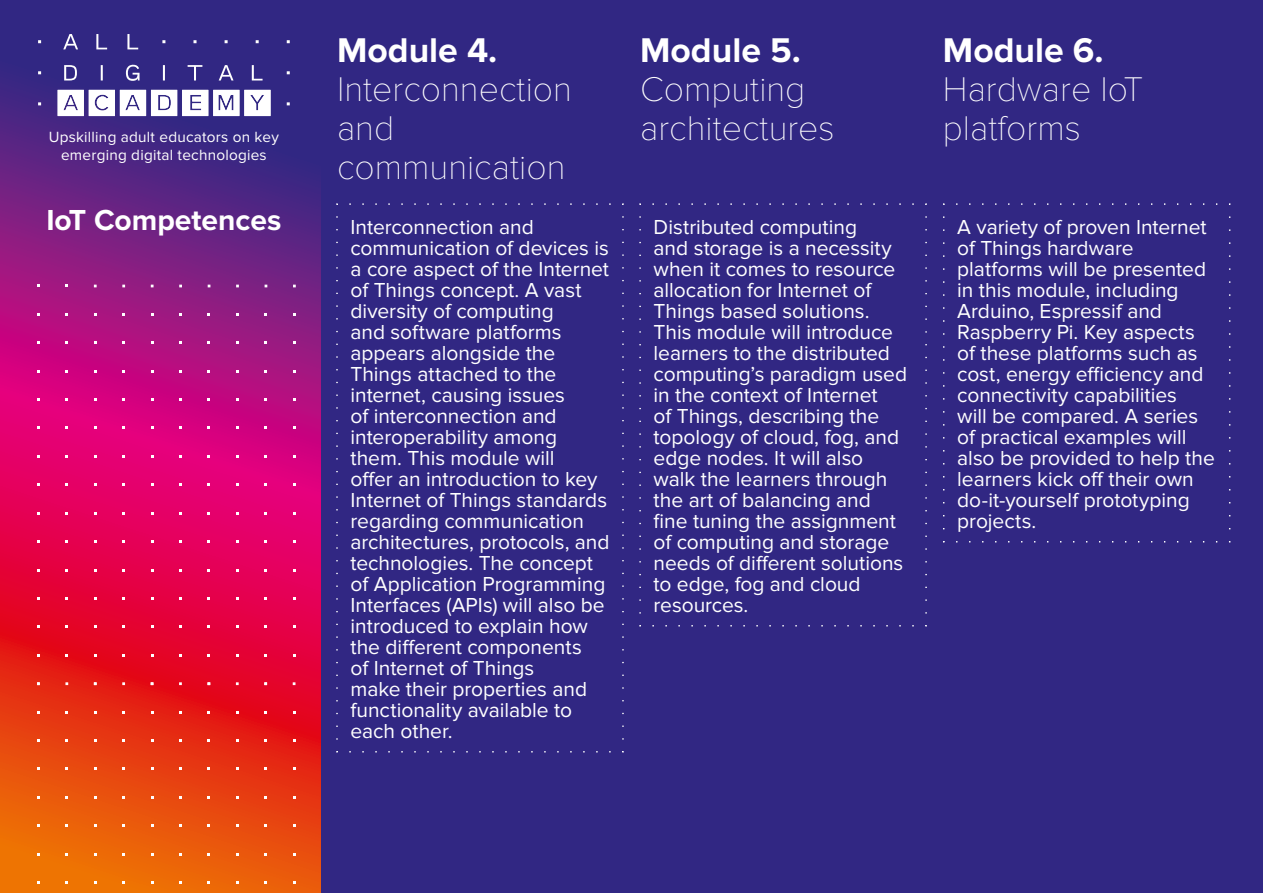
<style>
.page{position:relative;width:1263px;height:893px;background:#fff}
.page>*{position:absolute;margin:0;border:0;box-sizing:border-box;transform-origin:0 0}
.t1{font:100 35.55px/39.2px "Proxima Nova T";color:#fff}
.t2{font:700 35.55px "Proxima Nova";color:#fff}
.t3{font:700 30px "Proxima Nova";color:#fff}
.t4{font:21px/21px "Proxima Nova";color:#fff}
.t5{font:15.3px/17.7px "Proxima Nova";letter-spacing:.015em;color:#fff;text-align:center}
</style>
<div class="page">
<div style="left:225px;top:0;width:1038px;height:893px;background:#312783"></div>
<svg style="left:0;top:0;width:320px;height:893px;background:#b71f56"></svg>
<svg style="left:38px;top:34px;width:252px;height:82px"></svg>
<svg style="left:94px;top:276px;width:204px;height:11px;background:#872384"></svg>
<p class="t5" style="left:49px;top:128px;width:232px">Upskilling adult educators on key emerging digital technologies</p>
<h2 class="t3" style="left:46px;top:203px;width:237px">IoT Competences</h2>
<h1 class="t2" style="left:337px;top:30px;width:162px">Module 4.</h1>
<h1 class="t1" style="left:337px;top:70px;width:236px">Interconnection and communication</h1>
<h1 class="t2" style="left:640px;top:30px;width:162px">Module 5.</h1>
<h1 class="t1" style="left:640px;top:70px;width:196px">Computing architectures</h1>
<h1 class="t2" style="left:943px;top:30px;width:162px">Module 6.</h1>
<h1 class="t1" style="left:943px;top:70px;width:202px">Hardware IoT platforms</h1>
<p class="t4" style="left:350px;top:217px;width:260px">Interconnection and communication of devices is a core aspect of the Internet of Things concept. A vast diversity of computing<br>and software platforms appears alongside the<br>Things attached to the internet, causing issues<br>of interconnection and interoperability among them. This module will<br>offer an introduction to key<br>Internet of Things standards regarding communication architectures, protocols, and technologies. The concept of Application Programming<br>Interfaces (APIs) will also be introduced to explain how the different components<br>of Internet of Things<br>make their properties and functionality available to each other.</p>
<p class="t4" style="left:654px;top:217px;width:255px">Distributed computing<br>and storage is a necessity when it comes to resource allocation for Internet of<br>Things based solutions.<br>This module will introduce learners to the distributed computing’s paradigm used in the context of Internet<br>of Things, describing the topology of cloud, fog, and edge nodes. It will also walk the learners through the art of balancing and fine tuning the assignment of computing and storage needs of different solutions to edge, fog and cloud resources.</p>
<p class="t4" style="left:957px;top:217px;width:259px">A variety of proven Internet of Things hardware platforms will be presented in this module, including<br>Arduino, Espressif and<br>Raspberry Pi. Key aspects of these platforms such as cost, energy efficiency and connectivity capabilities<br>will be compared. A series of practical examples will also be provided to help the learners kick off their own do-it-yourself prototyping projects.</p>
</div>
